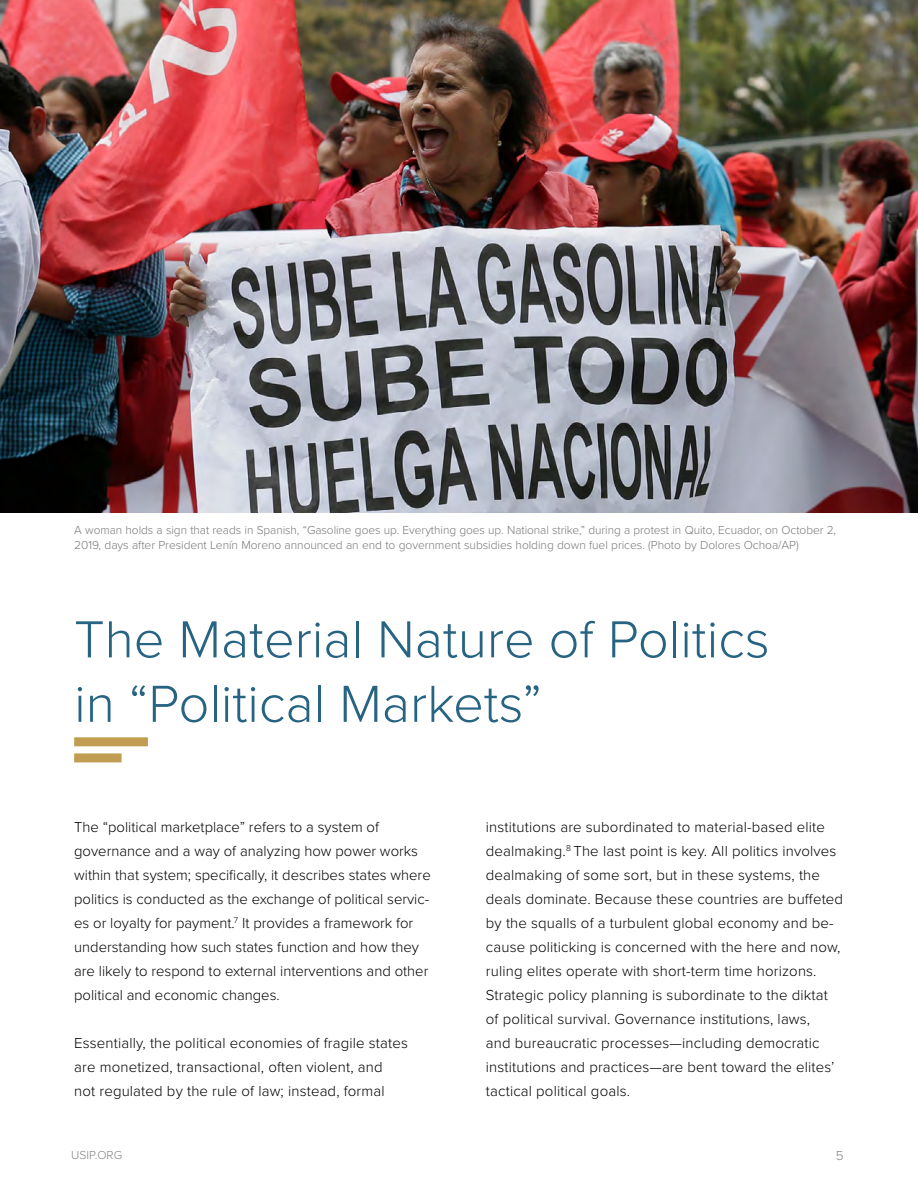
<style>
.page{position:relative;width:918px;height:1188px;background:#fff}
.page>*{position:absolute;margin:0;border:0;box-sizing:border-box;transform-origin:0 0}
.t1{font:300 54px/64.5px "Proxima Nova";color:#276383}
.t2{font:300 15px/24px "Proxima Nova";letter-spacing:.01em;color:#000}
.t3{font:300 13.5px "Proxima Nova";color:#808285}
.t4{font:300 12px/14.4px "Proxima Nova";letter-spacing:-.005em;color:#77787b}
.t5{font:300 12px "Proxima Nova";color:#808285}
</style>
<div class="page">
<img style="left:0;top:0;width:918px;height:513px">
<div style="left:74px;top:737px;width:74px;height:9px;background:#c09d51"></div>
<div style="left:74px;top:753px;width:48px;height:9px;background:#c09d51"></div>
<p class="t4" style="left:74px;top:522px;width:763px">A woman holds a sign that reads in Spanish, “Gasoline goes up. Everything goes up. National strike,” during a protest in Quito, Ecuador, on October 2,<br>2019, days after President Lenín Moreno announced an end to government subsidies holding down fuel prices. (Photo by Dolores Ochoa/AP)</p>
<h1 class="t1" style="left:74px;top:604px;width:697px">The Material Nature of Politics in “Political Markets”</h1>
<p class="t2" style="left:74px;top:814px;width:358px">The “political marketplace” refers to a system of governance and a way of analyzing how power works within that system; specifically, it describes states where politics is conducted as the exchange of political servic&shy;es or loyalty for payment.<sup>7</sup> It provides a framework for understanding how such states function and how they are likely to respond to external interventions and other political and economic changes.</p>
<p class="t2" style="left:74px;top:1030px;width:335px">Essentially, the political economies of fragile states are monetized, transactional, often violent, and<br>not regulated by the rule of law; instead, formal</p>
<p class="t2" style="left:486px;top:814px;width:359px">institutions are subordinated to material-based elite dealmaking.<sup>8</sup> The last point is key. All politics involves dealmaking of some sort, but in these systems, the deals dominate. Because these countries are buffeted by the squalls of a turbulent global economy and be&shy;cause politicking is concerned with the here and now, ruling elites operate with short-term time horizons.<br>Strategic policy planning is subordinate to the diktat of political survival. Governance institutions, laws,<br>and bureaucratic processes—including democratic institutions and practices—are bent toward the elites’ tactical political goals.</p>
<p class="t5" style="left:71px;top:1146px;width:53px">USIP.ORG</p>
<p class="t3" style="left:836px;top:1146px;width:9px">5</p>
</div>
